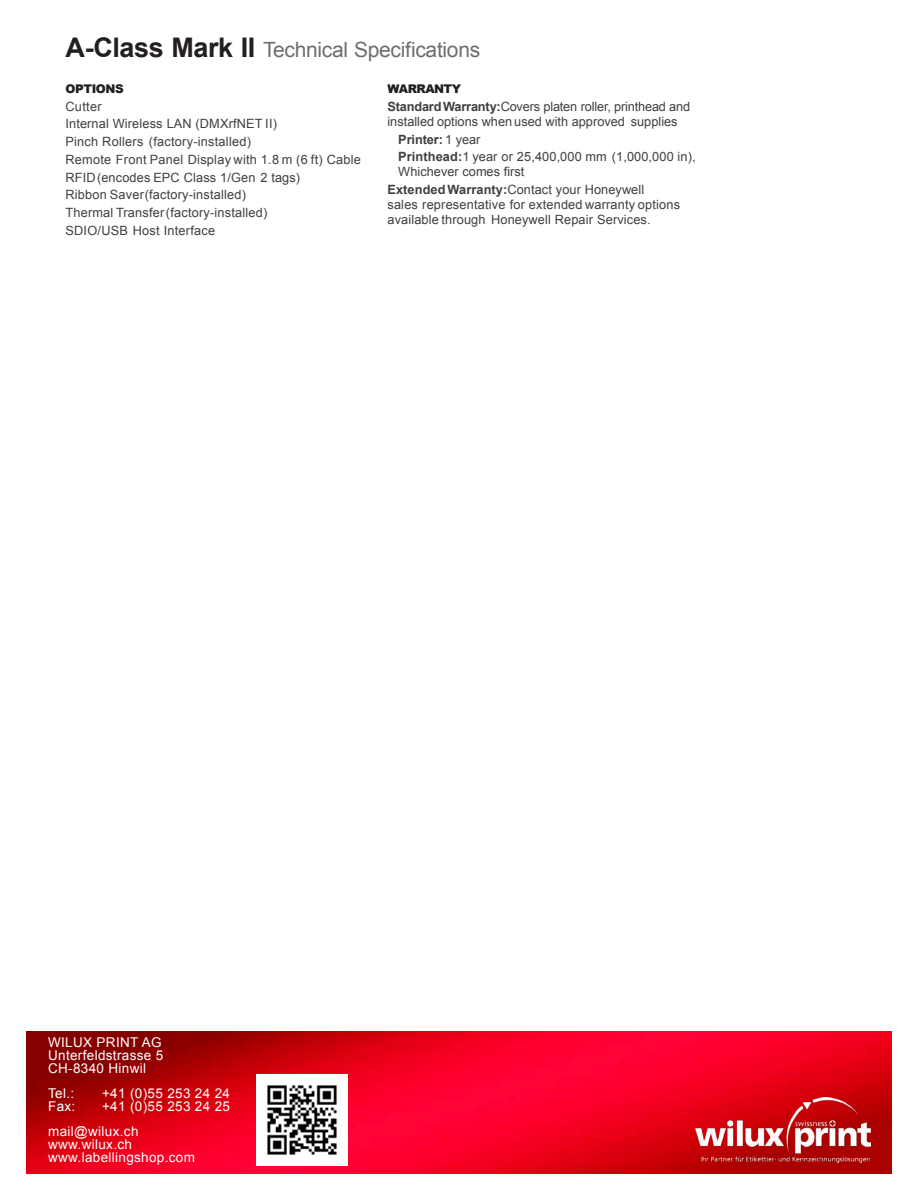
<style>
.page{position:relative;width:918px;height:1188px;background:#fff}
.page>*{position:absolute;margin:0;border:0;box-sizing:border-box;transform-origin:0 0}
.t1{font:21px "Arial";letter-spacing:-.015em;color:#6d6e70}
.t2{font:13.5px/12.8px "Arial";letter-spacing:.025em;color:#fff}
.t3{font:12.75px/17.7px "Arial";letter-spacing:.01em;color:#403f41}
.t4{font:900 12px "Arial";letter-spacing:-.045em;color:#231f20}
.s1{font-weight:700;font-size:27px;color:#231f20}
.s2{font-weight:700}
</style>
<div class="page">
<img style="left:27px;top:1032px;width:864px;height:142px">
<img style="left:695px;top:1097px;width:176px;height:66px">
<img style="left:257px;top:1074px;width:91px;height:91px">
<h1 class="t1" style="left:66px;top:42px;width:416px"><span class="s1">A-Class Mark II</span> Technical Specifications</h1>
<p class="t4" style="left:65px;top:84px;width:60px">OPTIONS</p>
<p class="t3" style="left:65px;top:99px;width:297px">Cutter<br>Internal Wireless LAN (DMXrfNET II)<br>Pinch Rollers (factory-installed)<br>Remote Front Panel Display with 1.8 m (6 ft) Cable RFID(encodes EPC Class 1/Gen 2 tags)<br>Ribbon Saver(factory-installed)<br>Thermal Transfer(factory-installed)<br>SDIO/USB Host Interface</p>
<p class="t4" style="left:387px;top:85px;width:75px">WARRANTY</p>
<p class="t3" style="left:387px;top:100px;width:304px;line-height:15px"><span class="s2">StandardWarranty:</span>Covers platen roller, printhead and installed options when used with approved supplies</p>
<p class="t3" style="left:398px;top:131px;width:299px"><span class="s2">Printer:</span> 1 year<br><span class="s2">Printhead:</span>1 year or 25,400,000 mm (1,000,000 in),</p>
<p class="t3" style="left:387px;top:164px;width:258px;text-indent:11px">Whichever comes first<br><span class="s2">Extended Warranty:</span>Contact your Honeywell</p>
<p class="t3" style="left:387px;top:198px;width:294px;line-height:15px">sales representative for extended warranty options available through Honeywell Repair Services.</p>
<p class="t2" style="left:48px;top:1037px;width:117px;text-align:justify">WILUX PRINT AG Unterfeldstrasse 5<br>CH-8340 Hinwil</p>
<p class="t2" style="left:48px;top:1088px;width:28px">Tel.:</p>
<p class="t2" style="left:102px;top:1088px;width:129px">+41 (0)55 253 24 24</p>
<p class="t2" style="left:48px;top:1101px;width:29px">Fax:</p>
<p class="t2" style="left:48px;top:1095px;width:183px;line-height:25.5px;text-indent:54px">+41 (0)55 253 24 25 mail@wilux.ch</p>
<p class="t2" style="left:48px;top:1139px;width:148px">www.wilux.ch www.labellingshop.com</p>
</div>
